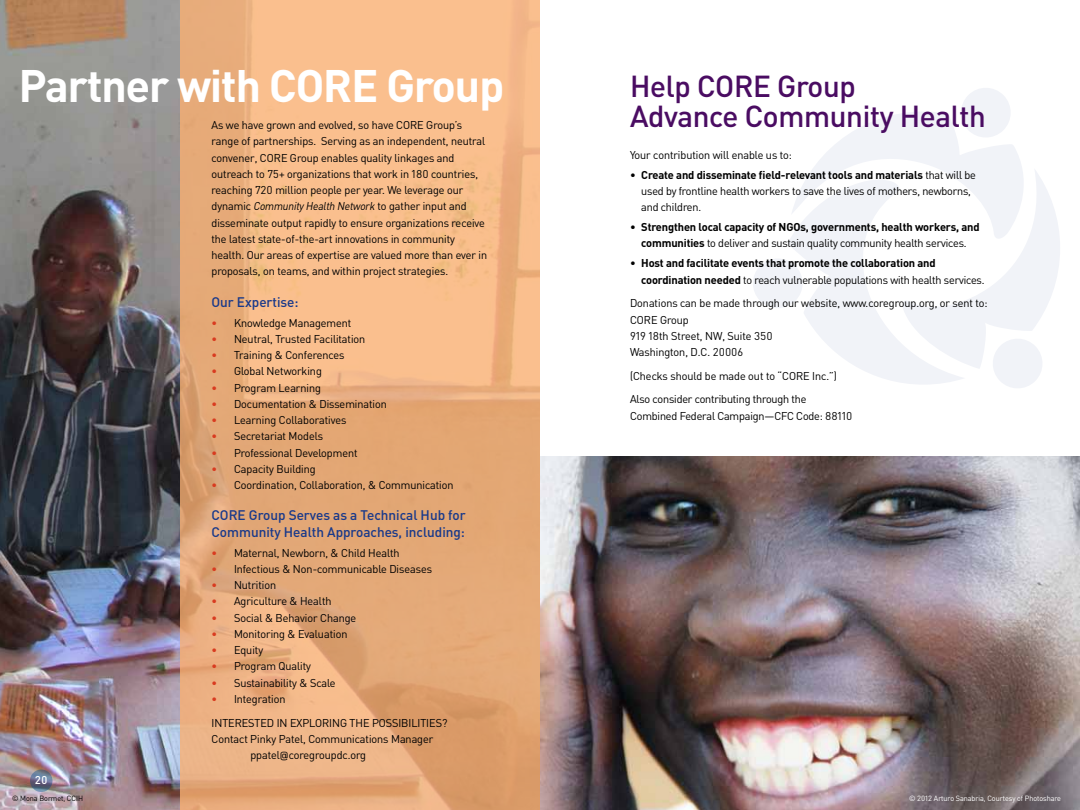
<style>
.page{position:relative;width:1080px;height:810px;background:#fff}
.page>*{position:absolute;margin:0;border:0;box-sizing:border-box;transform-origin:0 0}
.t1{font:700 45px "Sapient Sans";letter-spacing:-.02em;color:#fff}
.t2{font:500 30px/30px "Sapient Sans";letter-spacing:-.01em;color:#4a0c62}
.t3{font:500 13.75px/16.2px "Sapient Sans";color:#19398a}
.t4{font:11.25px/16.2px "Sapient Sans";color:#000}
.t5{font:700 11.25px/16.2px "Sapient Sans";letter-spacing:-.01em;color:#000;text-align:center}
.t6{font:500 11.25px "Sapient Sans";color:#fff}
.t7{font:7.5px "Sapient Sans";color:#fff}
.t8{font:7.5px "Sapient Sans";color:#000}
.s1{font-style:italic}
.s2{color:#d93b20}
.s3{font-weight:700}
.s4{font-weight:400}
</style>
<div class="page">
<img style="left:0;top:0;width:181px;height:810px">
<svg style="left:181px;top:0;width:359px;height:810px;background:#ebb07f"></svg>
<img style="left:540px;top:456px;width:540px;height:354px">
<svg style="left:753px;top:259px;width:35px;height:49px"></svg>
<svg style="left:961px;top:88px;width:49px;height:23px"></svg>
<svg style="left:788px;top:111px;width:272px;height:273px"></svg>
<svg style="left:990px;top:336px;width:55px;height:52px"></svg>
<svg style="left:30px;top:770px;width:22px;height:22px"></svg>
<h1 class="t1" style="left:19px;top:57px;width:487px">Partner with CORE Group</h1>
<p class="t6" style="left:35px;top:772px;width:14px">20</p>
<p class="t8" style="left:12px;top:794px;width:72px">© Mona Bormet, CCIH</p>
<p class="t4" style="left:211px;top:117px;width:277px">As we have grown and evolved, so have CORE Group’s range of partnerships. Serving as an independent, neutral convener, CORE Group enables quality linkages and outreach to 75+ organizations that work in 180 countries, reaching 720 million people per year. We leverage our dynamic <span class="s1">Community Health Network</span> to gather input and disseminate output rapidly to ensure organizations receive the latest state-of-the-art innovations in community health. Our areas of expertise are valued more than ever in proposals, on teams, and within project strategies.</p>
<p class="t3" style="left:211px;top:293px;width:89px">Our Expertise:</p>
<p class="t4" style="left:211px;top:314px;width:141px"><span class="s2">•</span> Knowledge Management</p>
<p class="t4" style="left:211px;top:331px;width:155px"><span class="s2">•</span> Neutral, Trusted Facilitation</p>
<p class="t4" style="left:211px;top:347px;width:135px"><span class="s2">•</span> Training &amp; Conferences</p>
<p class="t4" style="left:211px;top:363px;width:112px"><span class="s2">•</span> Global Networking</p>
<p class="t4" style="left:211px;top:379px;width:111px"><span class="s2">•</span> Program Learning</p>
<p class="t4" style="left:211px;top:395px;width:177px"><span class="s2">•</span> Documentation &amp; Dissemination</p>
<p class="t4" style="left:211px;top:412px;width:136px"><span class="s2">•</span> Learning Collaboratives</p>
<p class="t4" style="left:211px;top:428px;width:113px"><span class="s2">•</span> Secretariat Models</p>
<p class="t4" style="left:211px;top:444px;width:148px"><span class="s2">•</span> Professional Development</p>
<p class="t4" style="left:211px;top:460px;width:106px"><span class="s2">•</span> Capacity Building</p>
<p class="t4" style="left:211px;top:477px;width:244px"><span class="s2">•</span> Coordination, Collaboration, &amp; Communication</p>
<p class="t3" style="left:211px;top:507px;width:256px">CORE Group Serves as a Technical Hub for<br>Community Health Approaches, including:</p>
<p class="t4" style="left:211px;top:544px;width:190px"><span class="s2">•</span> Maternal, Newborn, &amp; Child Health</p>
<p class="t4" style="left:211px;top:561px;width:222px"><span class="s2">•</span> Infectious &amp; Non-communicable Diseases</p>
<p class="t4" style="left:211px;top:577px;width:66px"><span class="s2">•</span> Nutrition</p>
<p class="t4" style="left:211px;top:593px;width:122px"><span class="s2">•</span> Agriculture &amp; Health</p>
<p class="t4" style="left:211px;top:609px;width:146px"><span class="s2">•</span> Social &amp; Behavior Change</p>
<p class="t4" style="left:211px;top:625px;width:137px"><span class="s2">•</span> Monitoring &amp; Evaluation</p>
<p class="t4" style="left:211px;top:642px;width:53px"><span class="s2">•</span> Equity</p>
<p class="t4" style="left:211px;top:658px;width:101px"><span class="s2">•</span> Program Quality</p>
<p class="t4" style="left:211px;top:674px;width:126px"><span class="s2">•</span> Sustainability &amp; Scale</p>
<p class="t4" style="left:211px;top:687px;width:76px;line-height:23.8px"><span class="s2">•</span> Integration<br>Interested</p>
<p class="t4" style="left:277px;top:714px;width:28px">In Exploring</p>
<p class="t4" style="left:350px;top:714px;width:8px">the</p>
<p class="t4" style="left:372px;top:714px;width:13px">Possibilities</p>
<p class="t4" style="left:442px;top:714px;width:7px">?</p>
<p class="t4" style="left:250px;top:730px;width:184px;text-indent:-39px">Contact Pinky Patel, Communications Manager ppatel@coregroupdc.org</p>
<h2 class="t2" style="left:630px;top:70px;width:357px">Help CORE Group<br>Advance Community Health</h2>
<p class="t4" style="left:630px;top:146px;width:163px">Your contribution will enable us to:</p>
<p class="t4" style="left:641px;top:166px;width:336px;text-indent:-11px">• <span class="s3">Create and disseminate field-relevant tools and materials</span> that will be used by frontline health workers to save the lives of mothers, newborns, and children.</p>
<p class="t5" style="left:630px;top:218px;width:351px"><span class="s4">•</span> Strengthen local capacity of NGOs, governments, health workers, and communities <span class="s4">to deliver and sustain quality community health services.</span></p>
<p class="t5" style="left:641px;top:255px;width:345px;text-align:left;text-indent:-11px"><span class="s4">•</span> Host and facilitate events that promote the collaboration and coordination needed <span class="s4">to reach vulnerable populations with health services.</span></p>
<p class="t4" style="left:630px;top:295px;width:359px">Donations can be made through our website, www.coregroup.org, or sent to:<br>CORE Group<br>919 18th Street, NW, Suite 350<br>Washington, D.C. 20006</p>
<p class="t4" style="left:630px;top:364px;width:208px;line-height:23.8px">(Checks should be made out to “CORE Inc.”)<br>Also consider contributing through the</p>
<p class="t4" style="left:630px;top:407px;width:224px">Combined Federal Campaign—CFC Code: 88110</p>
<p class="t7" style="left:909px;top:794px;width:154px">© 2012 Arturo Sanabria, Courtesy of Photoshare</p>
</div>
